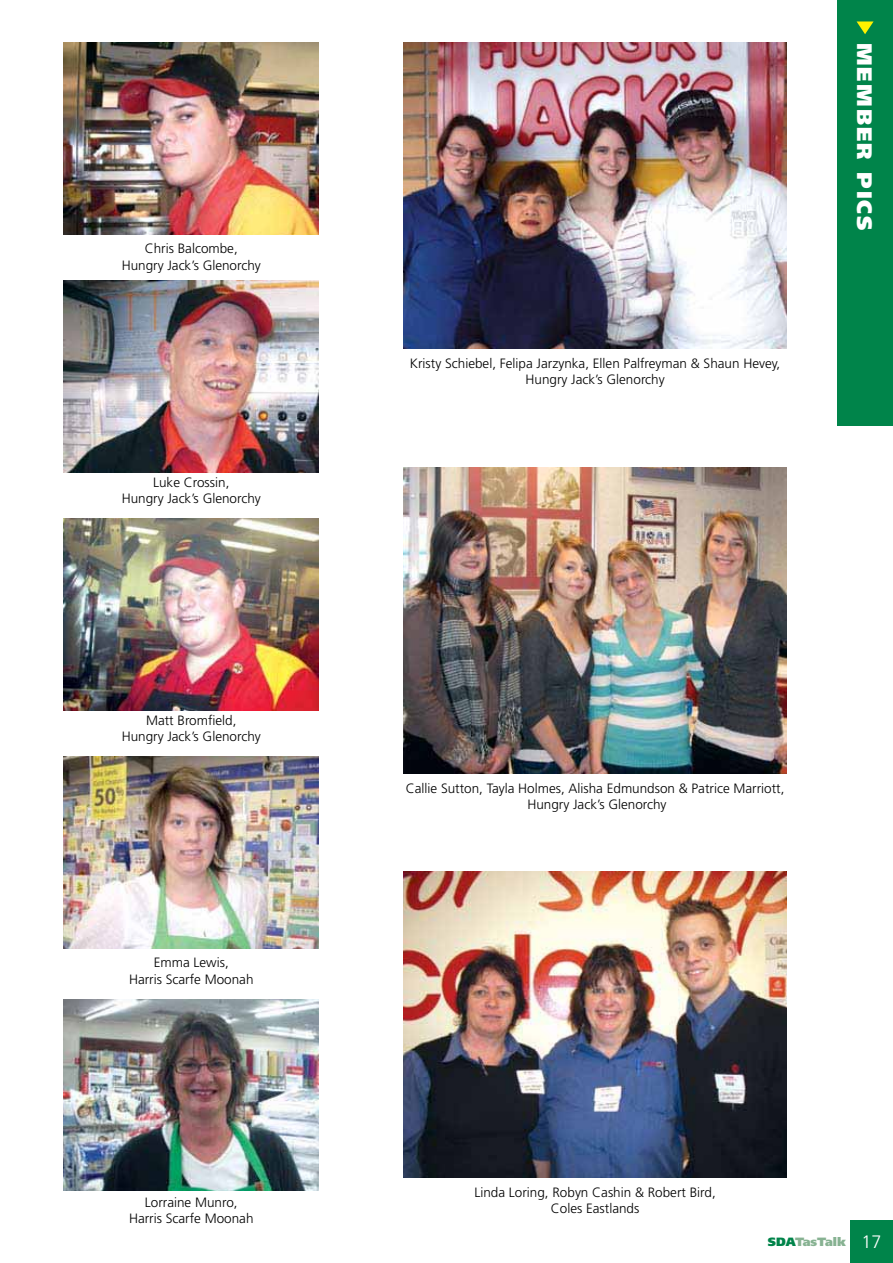
<style>
.page{position:relative;width:893px;height:1263px;background:#fff}
.page>*{position:absolute;margin:0;border:0;box-sizing:border-box;transform-origin:0 0}
.t1{font:900 21px "Frutiger";letter-spacing:.1em;color:#fff}
.t2{font:300 18px "Frutiger";color:#fff}
.t3{font:300 13.5px/16.5px "Frutiger";color:#000;text-align:center}
.t4{font:900 12px "Frutiger";color:#87b292}
.s1{color:#00844a}
</style>
<div class="page">
<div style="left:850px;top:1220px;width:43px;height:43px;background:#00844a"></div>
<div style="left:837px;top:0;width:56px;height:425px;background:#00844a"></div>
<svg style="left:856px;top:21px;width:17px;height:13px"></svg>
<img style="left:64px;top:43px;width:255px;height:191px">
<img style="left:404px;top:872px;width:382px;height:306px">
<img style="left:64px;top:757px;width:255px;height:191px">
<img style="left:404px;top:468px;width:382px;height:306px">
<img style="left:64px;top:999px;width:255px;height:191px">
<img style="left:64px;top:281px;width:255px;height:191px">
<img style="left:404px;top:43px;width:382px;height:306px">
<img style="left:64px;top:519px;width:255px;height:191px">
<p class="t3" style="left:122px;top:241px;width:141px">Chris Balcombe,<br>Hungry Jack’s Glenorchy</p>
<p class="t3" style="left:122px;top:475px;width:141px">Luke Crossin,<br>Hungry Jack’s Glenorchy</p>
<p class="t3" style="left:122px;top:713px;width:141px">Matt Bromfield,<br>Hungry Jack’s Glenorchy</p>
<p class="t3" style="left:129px;top:955px;width:126px">Emma Lewis,<br>Harris Scarfe Moonah</p>
<p class="t3" style="left:129px;top:1195px;width:126px">Lorraine Munro,<br>Harris Scarfe Moonah</p>
<p class="t3" style="left:410px;top:356px;width:372px">Kristy Schiebel, Felipa Jarzynka, Ellen Palfreyman &amp; Shaun Hevey,<br>Hungry Jack’s Glenorchy</p>
<h1 class="t1" style="left:873px;top:43px;width:189px;rotate:90deg">MEMBER PICS</h1>
<p class="t3" style="left:406px;top:781px;width:380px">Callie Sutton, Tayla Holmes, Alisha Edmundson &amp; Patrice Marriott,<br>Hungry Jack’s Glenorchy</p>
<p class="t3" style="left:474px;top:1185px;width:243px">Linda Loring, Robyn Cashin &amp; Robert Bird,<br>Coles Eastlands</p>
<p class="t4" style="left:768px;top:1237px;width:80px"><span class="s1">SDA</span>TasTalk</p>
<h2 class="t2" style="left:861px;top:1235px;width:22px">17</h2>
</div>
